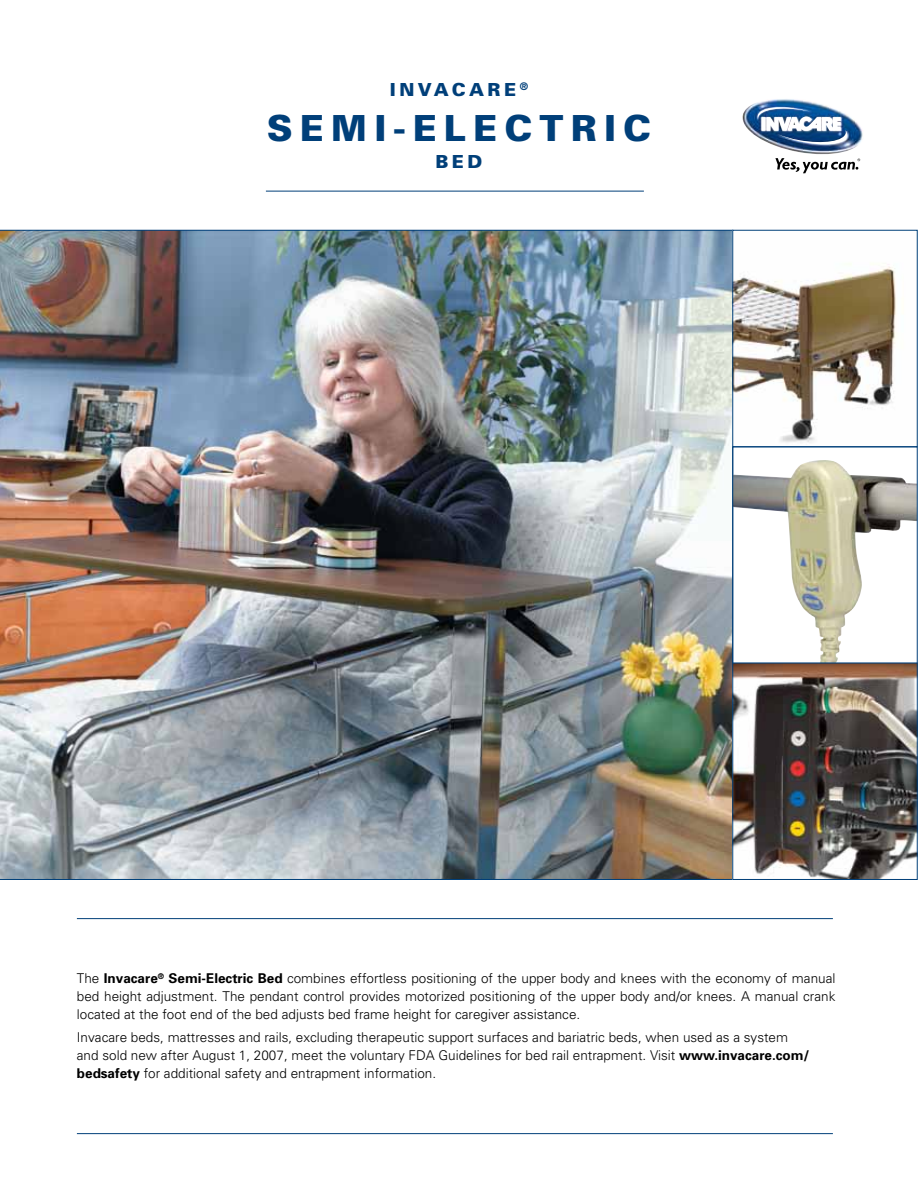
<style>
.page{position:relative;width:918px;height:1188px;background:#fff}
.page>*{position:absolute;margin:0;border:0;box-sizing:border-box;transform-origin:0 0}
.t1{font:900 36px "Univers";letter-spacing:.2em;color:#003f79}
.t2{font:900 18px "Univers";letter-spacing:.2em;color:#003f79}
.t3{font:300 13.5px/18px "Univers";color:#000;text-align:justify}
.s1{font-weight:700}
</style>
<div class="page">
<img style="left:742px;top:99px;width:121px;height:55px">
<img style="left:757px;top:105px;width:91px;height:42px">
<svg style="left:775px;top:158px;width:85px;height:15px"></svg>
<hr style="left:266px;top:191px;width:378px;height:1px;background:#003f79">
<hr style="left:77px;top:918px;width:756px;height:1px;background:#003f79">
<hr style="left:77px;top:1133px;width:756px;height:1px;background:#003f79">
<img style="left:0;top:230px;width:732px;height:650px">
<img style="left:734px;top:263px;width:162px;height:180px">
<div style="left:732px;top:230px;width:186px;height:217px;border:1px solid #003f79"></div>
<img style="left:734px;top:460px;width:182px;height:418px">
<div style="left:732px;top:447px;width:186px;height:217px;border:1px solid #003f79"></div>
<div style="left:732px;top:663px;width:186px;height:217px;border:1px solid #003f79"></div>
<h2 class="t2" style="left:390px;top:78px;width:140px">INVACARE <sup>®</sup></h2>
<h1 class="t1" style="left:267px;top:106px;width:386px">SEMI -E LECTRI C</h1>
<h2 class="t2" style="left:435px;top:150px;width:49px">BED</h2>
<p class="t3" style="left:77px;top:970px;width:760px">The <span class="s1">Invacare</span><sup>®</sup> <span class="s1">Semi-Electric Bed</span> combines effortless positioning of the upper body and knees with the economy of manual bed height adjustment. The pendant control provides motorized positioning of the upper body and/or knees. A manual crank located at the foot end of the bed adjusts bed frame height for caregiver assistance.</p>
<p class="t3" style="left:77px;top:1028px;width:734px;text-align:left">Invacare beds, mattresses and rails, excluding therapeutic support surfaces and bariatric beds, when used as a system and sold new after August 1, 2007, meet the voluntary FDA Guidelines for bed rail entrapment. Visit <span class="s1">www.invacare.com/ bedsafety</span> for additional safety and entrapment information.</p>
</div>
